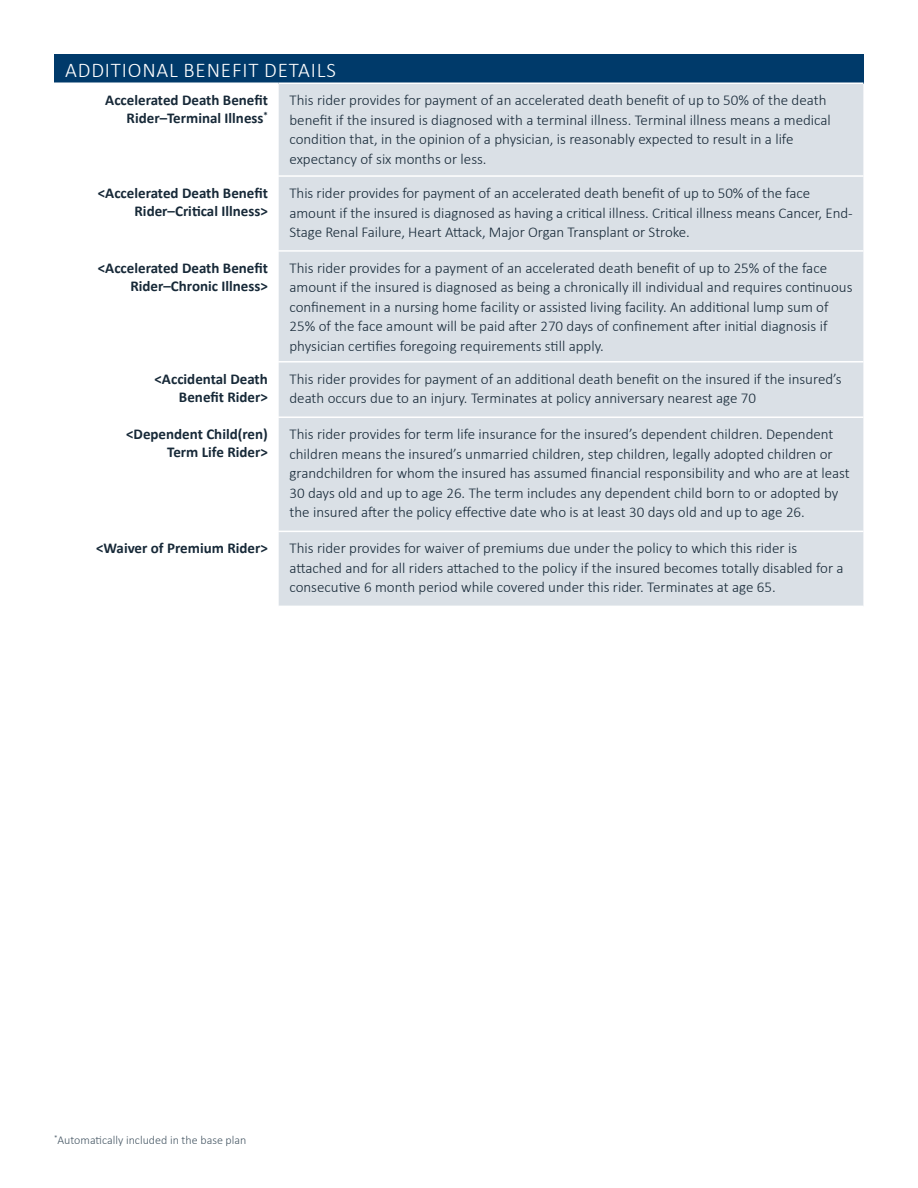
<style>
.page{position:relative;width:918px;height:1188px;background:#fff}
.page>*{position:absolute;margin:0;border:0;box-sizing:border-box;transform-origin:0 0}
.t1{font:300 21px "Calibri";letter-spacing:.04em;color:#fff}
.t2{font:300 15px/19.5px "Calibri";color:#172938}
.t3{font:700 15px/18px "Calibri";color:#172938;text-align:right}
.t4{font:300 12px "Calibri";color:#475865}
</style>
<div class="page">
<div style="left:54px;top:54px;width:809px;height:29px;background:#003a6a"></div>
<div style="left:279px;top:84px;width:584px;height:522px;background:#dae0e6"></div>
<hr style="left:54px;top:82px;width:225px;height:2px;background:#fff">
<hr style="left:279px;top:82px;width:584px;height:2px;background:#fff">
<hr style="left:279px;top:175px;width:584px;height:2px;background:#fff">
<hr style="left:279px;top:250px;width:584px;height:2px;background:#fff">
<hr style="left:279px;top:361px;width:584px;height:2px;background:#fff">
<hr style="left:279px;top:416px;width:584px;height:2px;background:#fff">
<hr style="left:279px;top:531px;width:584px;height:1px;background:#fff">
<p class="t1" style="left:65px;top:57px;width:272px">ADDITIONAL BENEFIT DETAILS</p>
<p class="t3" style="left:105px;top:91px;width:164px">Accelerated Death Benefit<br>Rider–Terminal Illness<sup>*</sup></p>
<p class="t2" style="left:289px;top:90px;width:543px">This rider provides for payment of an accelerated death benefit of up to 50% of the death benefit if the insured is diagnosed with a terminal illness. Terminal illness means a medical condition that, in the opinion of a physician, is reasonably expected to result in a life expectancy of six months or less.</p>
<p class="t3" style="left:98px;top:184px;width:172px">&lt;Accelerated Death Benefit<br>Rider–Critical Illness&gt;</p>
<p class="t2" style="left:289px;top:183px;width:565px">This rider provides for payment of an accelerated death benefit of up to 50% of the face amount if the insured is diagnosed as having a critical illness. Critical illness means Cancer, End-<br>Stage Renal Failure, Heart Attack, Major Organ Transplant or Stroke.</p>
<p class="t3" style="left:98px;top:259px;width:172px">&lt;Accelerated Death Benefit<br>Rider–Chronic Illness&gt;</p>
<p class="t2" style="left:289px;top:258px;width:565px">This rider provides for a payment of an accelerated death benefit of up to 25% of the face amount if the insured is diagnosed as being a chronically ill individual and requires continuous confinement in a nursing home facility or assisted living facility. An additional lump sum of 25% of the face amount will be paid after 270 days of confinement after initial diagnosis if physician certifies foregoing requirements still apply.</p>
<p class="t3" style="left:155px;top:370px;width:115px">&lt;Accidental Death<br>Benefit Rider&gt;</p>
<p class="t2" style="left:289px;top:368px;width:554px">This rider provides for payment of an additional death benefit on the insured if the insured’s death occurs due to an injury. Terminates at policy anniversary nearest age 70</p>
<p class="t3" style="left:126px;top:425px;width:143px">&lt;Dependent Child(ren)<br>Term Life Rider&gt;</p>
<p class="t2" style="left:289px;top:424px;width:562px">This rider provides for term life insurance for the insured’s dependent children. Dependent children means the insured’s unmarried children, step children, legally adopted children or grandchildren for whom the insured has assumed financial responsibility and who are at least 30 days old and up to age 26. The term includes any dependent child born to or adopted by the insured after the policy effective date who is at least 30 days old and up to age 26.</p>
<p class="t3" style="left:96px;top:539px;width:173px">&lt;Waiver of Premium Rider&gt;</p>
<p class="t2" style="left:289px;top:538px;width:556px">This rider provides for waiver of premiums due under the policy to which this rider is attached and for all riders attached to the policy if the insured becomes totally disabled for a consecutive 6 month period while covered under this rider. Terminates at age 65.</p>
<p class="t4" style="left:54px;top:1132px;width:194px"><sup>*</sup>Automatically included in the base plan</p>
</div>
